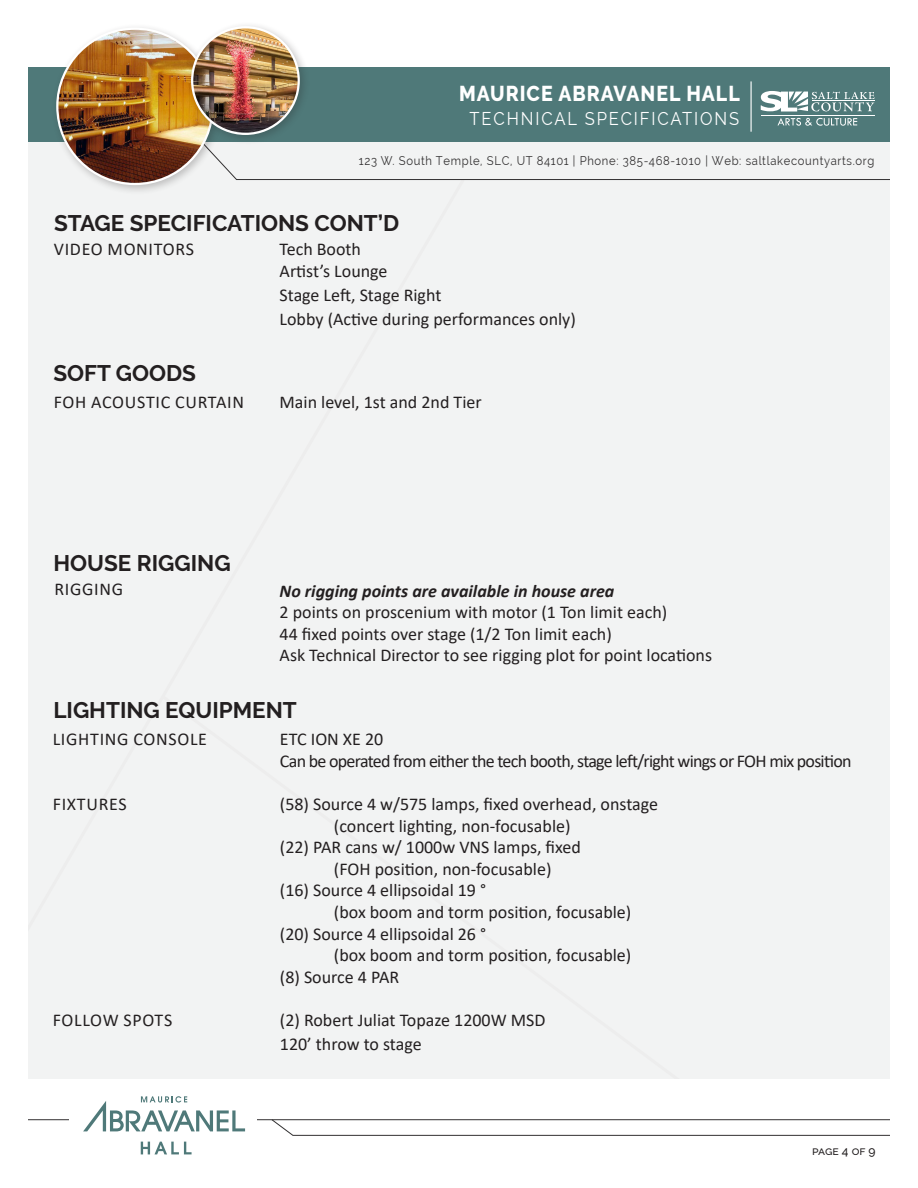
<style>
.page{position:relative;width:918px;height:1188px;background:#fff}
.page>*{position:absolute;margin:0;border:0;box-sizing:border-box;transform-origin:0 0}
.t1{font:700 22.5px "Raleway";color:#231f20}
.t2{font:800 21.45px "Raleway";letter-spacing:.05em;color:#fff;scale:.91 1}
.t3{font:18.15px "Raleway";letter-spacing:.11em;color:#fff;scale:.91 1}
.t4{font:18px/21.6px "Calibri";color:#231f20}
.t5{font:18px/21.6px "Calibri";letter-spacing:-.04em;color:#231f20}
.t6{font:18px "Calibri";letter-spacing:.04em;color:#231f20}
.t7{font:italic 700 18px "Calibri";color:#231f20}
.t8{font:18px "Calibri";letter-spacing:.035em;color:#231f20}
.t9{font:12.3px "Raleway";letter-spacing:.06em;color:#323031;scale:.91 1}
.t10{font:500 12px "Raleway";letter-spacing:-.01em;color:#231f20}
</style>
<div class="page">
<div style="left:21px;top:142px;width:885px;height:940px;background:#f2f3f3"></div>
<hr style="left:0;top:1119px;width:918px;height:1px;background:#323031">
<div style="left:14px;top:67px;width:903px;height:75px;background:#4f7979"></div>
<svg style="left:761px;top:91px;width:113px;height:21px"></svg>
<hr style="left:812px;top:100px;width:62px;height:1px;background:#fff">
<hr style="left:761px;top:115px;width:113px;height:1px;background:#fff">
<svg style="left:224px;top:118px;width:666px;height:62px"></svg>
<hr style="left:751px;top:81px;width:1px;height:51px;background:#fff">
<div style="left:51px;top:23px;width:173px;height:172px;background:#231f20;opacity:.25"></div>
<img style="left:57px;top:29px;width:156px;height:155px;border-radius:78px">
<svg style="left:271px;top:1119px;width:647px;height:17px"></svg>
<div style="left:890px;top:0;width:27px;height:1188px;background:#fff"></div>
<div style="left:5px;top:1079px;width:907px;height:28px;background:#fff"></div>
<div style="left:70px;top:1106px;width:187px;height:51px;background:#fff"></div>
<svg style="left:141px;top:1142px;width:51px;height:12px"></svg>
<svg style="left:83px;top:1096px;width:162px;height:35px"></svg>
<div style="left:186px;top:21px;width:124px;height:124px;background:#231f20;opacity:.25"></div>
<img style="left:192px;top:27px;width:107px;height:107px;border-radius:53px">
<div style="left:191px;top:26px;width:109px;height:109px;border:2px solid #fff;border-radius:50%"></div>
<div style="left:0;top:0;width:28px;height:1188px;background:#fff"></div>
<p class="t2" style="left:459px;top:82px;width:310px">MAURICE ABRAVANEL HALL</p>
<p class="t3" style="left:470px;top:108px;width:298px">TECHNICAL SPECIFICATIONS</p>
<p class="t9" style="left:359px;top:153px;width:568px">123 W. South Temple, SLC, UT 84101 | Phone: 385-468-1010 | Web: saltlakecountyarts.org</p>
<p class="t1" style="left:54px;top:210px;width:347px">STAGE SPECIFICATIONS CONT’D</p>
<p class="t6" style="left:54px;top:237px;width:142px">VIDEO MONITORS</p>
<p class="t4" style="left:280px;top:238px;width:109px">Tech Booth<br>Artist’s Lounge</p>
<p class="t4" style="left:280px;top:282px;width:298px;line-height:24px">Stage Left, Stage Right<br>Lobby (Active during performances only)</p>
<p class="t1" style="left:53px;top:360px;width:144px">SOFT GOODS</p>
<p class="t6" style="left:54px;top:389px;width:192px">FOH ACOUSTIC CURTAIN</p>
<p class="t4" style="left:280px;top:391px;width:204px">Main level, 1st and 2nd Tier</p>
<p class="t1" style="left:53px;top:550px;width:179px">HOUSE RIGGING</p>
<p class="t6" style="left:54px;top:577px;width:70px">RIGGING</p>
<p class="t7" style="left:280px;top:578px;width:336px">No rigging points are available in house area</p>
<p class="t4" style="left:280px;top:601px;width:434px">2 points on proscenium with motor (1 Ton limit each)<br>44 fixed points over stage (1/2 Ton limit each)<br>Ask Technical Director to see rigging plot for point locations</p>
<p class="t1" style="left:53px;top:697px;width:245px">LIGHTING EQUIPMENT</p>
<p class="t6" style="left:53px;top:727px;width:156px">LIGHTING CONSOLE</p>
<p class="t5" style="left:280px;top:728px;width:573px">ETC ION XE 20<br>Can be operated from either the tech booth, stage left/right wings or FOH mix position</p>
<p class="t4" style="left:280px;top:793px;width:380px">(58) Source 4 w/575 lamps, fixed overhead, onstage</p>
<p class="t4" style="left:334px;top:814px;width:238px">(concert lighting, non-focusable)</p>
<p class="t4" style="left:280px;top:836px;width:302px">(22) PAR cans w/ 1000w VNS lamps, fixed</p>
<p class="t4" style="left:334px;top:858px;width:219px">(FOH position, non-focusable)</p>
<p class="t4" style="left:280px;top:879px;width:208px">(16) Source 4 ellipsoidal 19 °</p>
<p class="t4" style="left:334px;top:901px;width:299px">(box boom and torm position, focusable)</p>
<p class="t4" style="left:280px;top:922px;width:208px">(20) Source 4 ellipsoidal 26 °</p>
<p class="t4" style="left:334px;top:944px;width:299px">(box boom and torm position, focusable)</p>
<p class="t4" style="left:280px;top:966px;width:121px">(8) Source 4 PAR</p>
<p class="t4" style="left:280px;top:1008px;width:267px;line-height:24px">(2) Robert Juliat Topaze 1200W MSD<br>120’ throw to stage</p>
<p class="t6" style="left:53px;top:792px;width:76px">FIXTURES</p>
<p class="t8" style="left:53px;top:1008px;width:121px">FOLLOW SPOTS</p>
<p class="t10" style="left:812px;top:1144px;width:65px">page 4 of 9</p>
</div>
